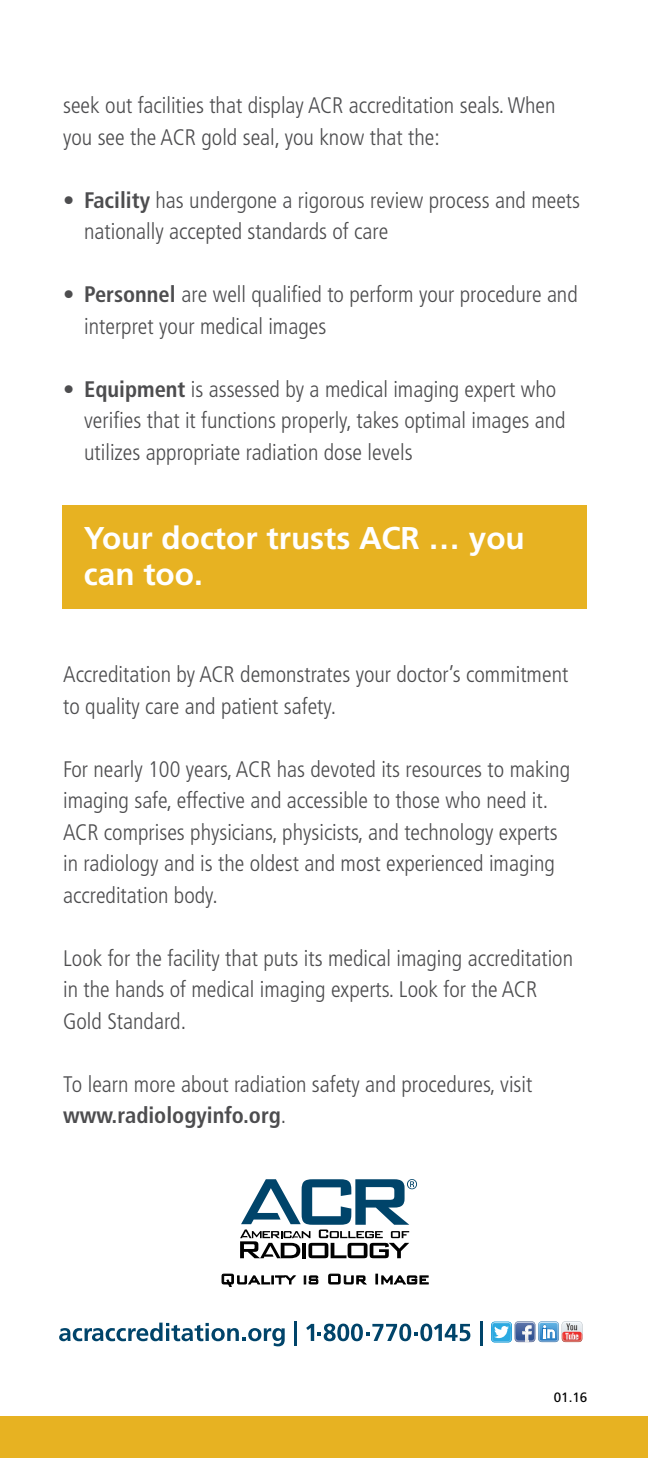
<style>
.page{position:relative;width:648px;height:1458px;background:#fff}
.page>*{position:absolute;margin:0;border:0;box-sizing:border-box;transform-origin:0 0}
.t1{font:700 31.5px/36px "Frutiger LT Std";color:#fff}
.t2{font:300 condensed 22.5px/31.5px "Frutiger LT Std";color:#4d4d4f}
.t3{font:13.5px "Frutiger LT Std";color:#000}
.s1{font-weight:700}
</style>
<div class="page">
<div style="left:62px;top:505px;width:525px;height:104px;background:#e7b222"></div>
<svg style="left:240px;top:1179px;width:177px;height:79px"></svg>
<svg style="left:222px;top:1274px;width:74px;height:12px"></svg>
<svg style="left:304px;top:1276px;width:14px;height:8px"></svg>
<svg style="left:329px;top:1274px;width:37px;height:10px"></svg>
<svg style="left:376px;top:1274px;width:52px;height:10px"></svg>
<div style="left:0;top:1416px;width:648px;height:42px;background:#e7b222"></div>
<svg style="left:59px;top:1323px;width:226px;height:23px"></svg>
<hr style="left:295px;top:1321px;width:2px;height:25px;background:#00446a">
<svg style="left:306px;top:1324px;width:164px;height:17px"></svg>
<hr style="left:480px;top:1321px;width:2px;height:25px;background:#00446a">
<svg style="left:491px;top:1321px;width:91px;height:21px"></svg>
<p class="t2" style="left:63px;top:90px;width:494px">seek out facilities that display ACR accreditation seals. When you see the ACR gold seal, you know that the:</p>
<p class="t2" style="left:84px;top:184px;width:497px;text-indent:-21px">• <span class="s1">Facility</span> has undergone a rigorous review process and meets nationally accepted standards of care</p>
<p class="t2" style="left:84px;top:279px;width:495px;text-indent:-21px">• <span class="s1">Personnel</span> are well qualified to perform your procedure and interpret your medical images</p>
<p class="t2" style="left:84px;top:373px;width:483px;text-indent:-21px">• <span class="s1">Equipment</span> is assessed by a medical imaging expert who verifies that it functions properly, takes optimal images and utilizes appropriate radiation dose levels</p>
<h1 class="t1" style="left:84px;top:520px;width:442px">Your doctor trusts ACR … you can too.</h1>
<p class="t2" style="left:63px;top:659px;width:507px">Accreditation by ACR demonstrates your doctor’s commitment to quality care and patient safety.</p>
<p class="t2" style="left:63px;top:754px;width:508px">For nearly 100 years, ACR has devoted its resources to making imaging safe, effective and accessible to those who need it.<br>ACR comprises physicians, physicists, and technology experts in radiology and is the oldest and most experienced imaging accreditation body.</p>
<p class="t2" style="left:63px;top:943px;width:512px">Look for the facility that puts its medical imaging accreditation in the hands of medical imaging experts. Look for the ACR<br>Gold Standard.</p>
<p class="t2" style="left:63px;top:1069px;width:471px">To learn more about radiation safety and procedures, visit <span class="s1">www.radiologyinfo.org</span>.</p>
<p class="t3" style="left:554px;top:1389px;width:35px">01.16</p>
</div>
